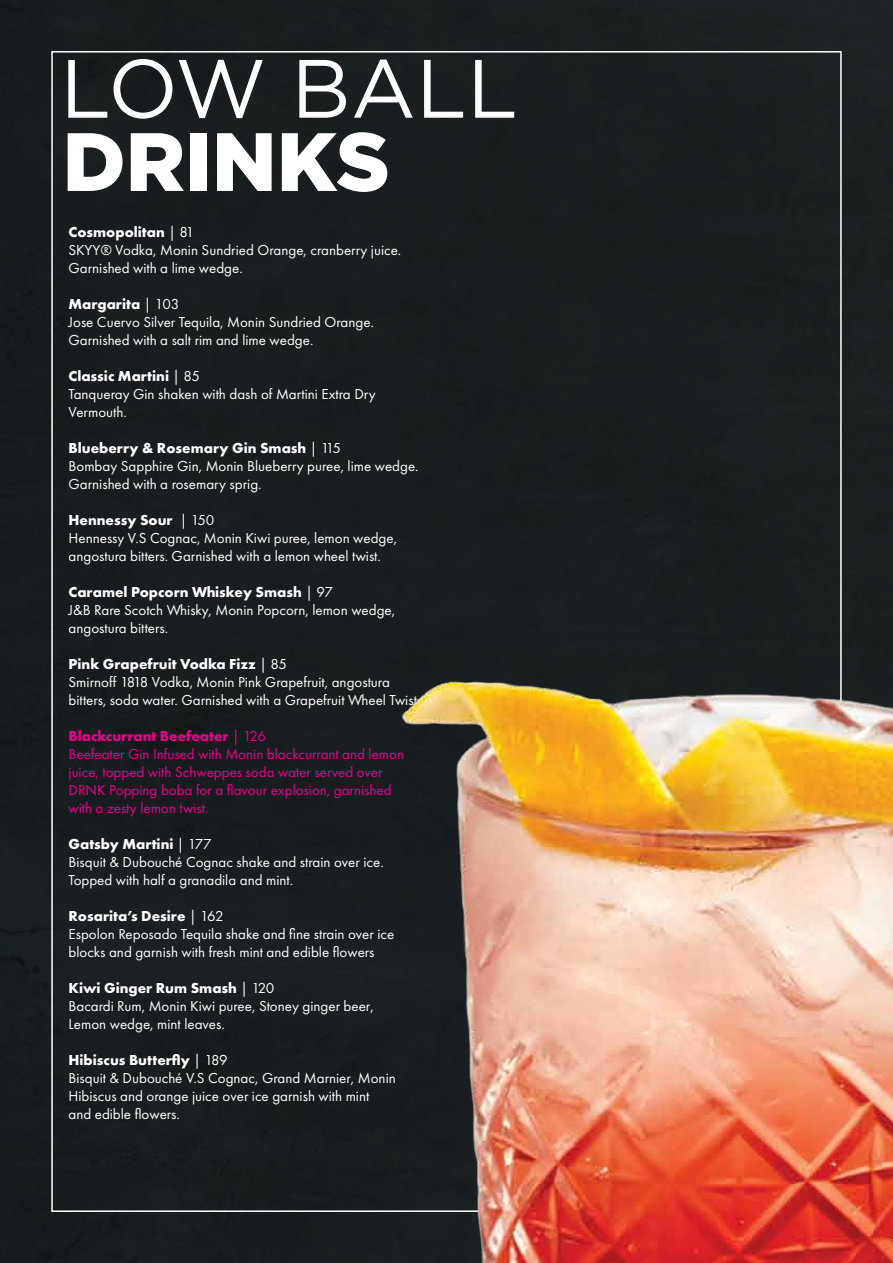
<style>
.page{position:relative;width:893px;height:1263px;background:#191e20}
.page>*{position:absolute;margin:0;border:0;box-sizing:border-box;transform-origin:0 0}
.t1{font:82.5px "Gotham";color:#fff}
.t2{font:900 82.5px "Gotham";color:#fff}
.t3{font:15px/18px "Futura PT";color:#fff}
.t4{font:15px/18px "Futura PT";color:#ec008c}
.s1{font-weight:700}
</style>
<div class="page">
<img style="left:380px;top:631px;width:513px;height:632px">
<h1 class="t1" style="left:60px;top:43px;width:459px">LOW BALL</h1>
<h1 class="t2" style="left:63px;top:114px;width:329px">DRINKS</h1>
<p class="t3" style="left:69px;top:223px;width:334px"><span class="s1">Cosmopolitan</span> | 81<br>SKYY® Vodka, Monin Sundried Orange, cranberry juice.<br>Garnished with a lime wedge.</p>
<p class="t3" style="left:69px;top:295px;width:307px"><span class="s1">Margarita</span> | 103<br>Jose Cuervo Silver Tequila, Monin Sundried Orange.<br>Garnished with a salt rim and lime wedge.</p>
<p class="t3" style="left:69px;top:367px;width:309px"><span class="s1">Classic Martini</span> | 85<br>Tanqueray Gin shaken with dash of Martini Extra Dry<br>Vermouth.</p>
<p class="t3" style="left:69px;top:439px;width:352px"><span class="s1">Blueberry &amp; Rosemary Gin Smash</span> | 115<br>Bombay Sapphire Gin, Monin Blueberry puree, lime wedge.<br>Garnished with a rosemary sprig.</p>
<p class="t3" style="left:69px;top:511px;width:330px"><span class="s1">Hennessy Sour</span> | 150<br>Hennessy V.S Cognac, Monin Kiwi puree, lemon wedge, angostura bitters. Garnished with a lemon wheel twist.</p>
<p class="t3" style="left:69px;top:583px;width:328px"><span class="s1">Caramel Popcorn Whiskey Smash</span> | 97<br>J&amp;B Rare Scotch Whisky, Monin Popcorn, lemon wedge, angostura bitters.</p>
<p class="t3" style="left:69px;top:655px;width:353px"><span class="s1">Pink Grapefruit Vodka Fizz</span> | 85<br>Smirnoff 1818 Vodka, Monin Pink Grapefruit, angostura bitters, soda water. Garnished with a Grapefruit Wheel Twist.</p>
<p class="t4" style="left:69px;top:727px;width:337px"><span class="s1">Blackcurrant Beefeater</span> | 126<br>Beefeater Gin Infused with Monin blackcurrant and lemon juice, topped with Schweppes soda water served over DRNK Popping boba for a flavour explosion, garnished with a zesty lemon twist.</p>
<p class="t3" style="left:69px;top:835px;width:317px"><span class="s1">Gatsby Martini</span> | 177<br>Bisquit &amp; Dubouché Cognac shake and strain over ice.<br>Topped with half a granadila and mint.</p>
<p class="t3" style="left:69px;top:907px;width:327px"><span class="s1">Rosarita’s Desire</span> | 162<br>Espolon Reposado Tequila shake and fine strain over ice blocks and garnish with fresh mint and edible flowers</p>
<p class="t3" style="left:69px;top:979px;width:307px"><span class="s1">Kiwi Ginger Rum Smash</span> | 120<br>Bacardi Rum, Monin Kiwi puree, Stoney ginger beer,<br>Lemon wedge, mint leaves.</p>
<p class="t3" style="left:69px;top:1051px;width:329px"><span class="s1">Hibiscus Butterfly</span> | 189<br>Bisquit &amp; Dubouché V.S Cognac, Grand Marnier, Monin Hibiscus and orange juice over ice garnish with mint and edible flowers.</p>
</div>
